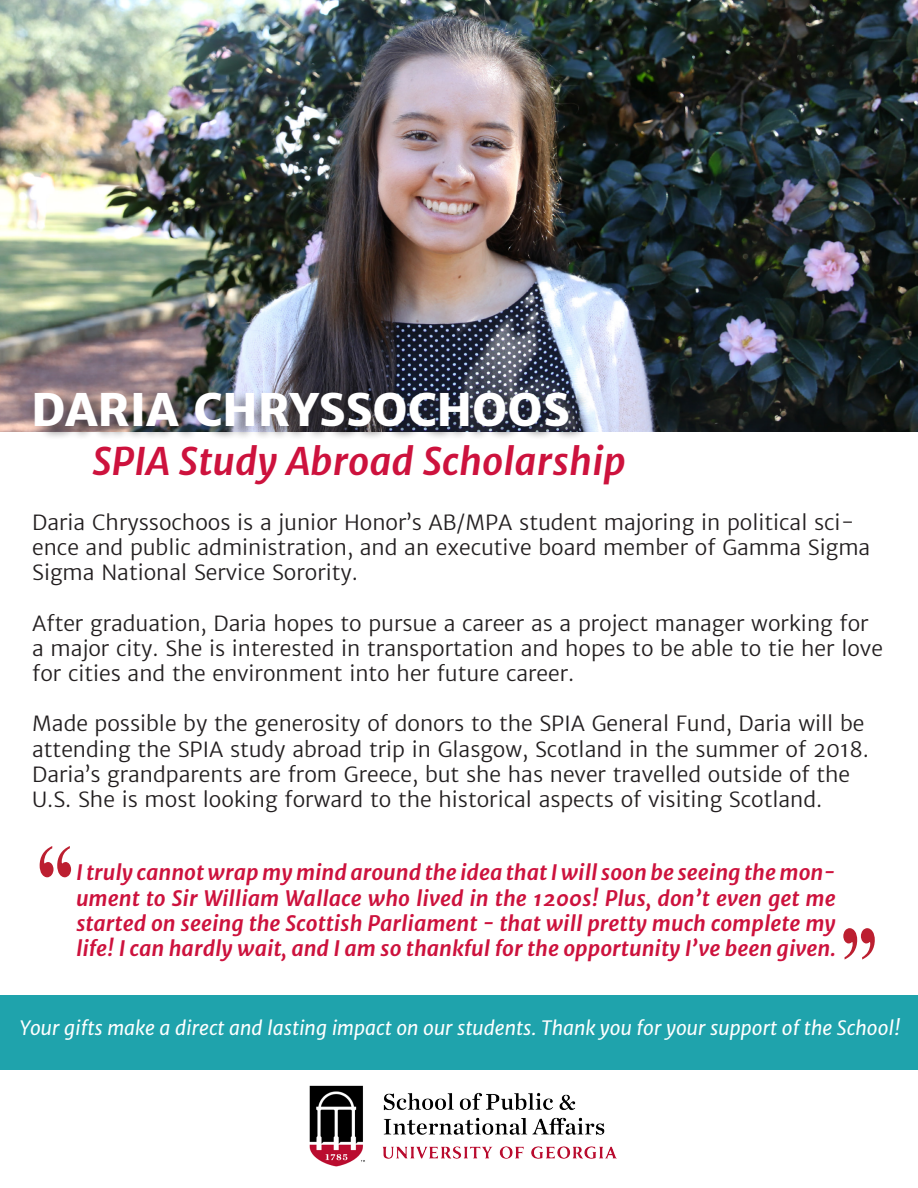
<style>
.page{position:relative;width:918px;height:1188px;background:#fff}
.page>*{position:absolute;margin:0;border:0;box-sizing:border-box;transform-origin:0 0}
.t1{font:700 96px "Times New Roman";color:#bc1f30;scale:.78 1}
.t2{font:800 45px "Merriweather Sans";color:#fff}
.t3{font:italic 700 37.5px "Merriweather Sans";color:#cd123d}
.t4{font:300 21px/25.2px "Merriweather Sans";color:#231f20}
.t5{font:italic 700 21px/25.2px "Merriweather Sans";color:#cd123d;text-align:justify}
.t6{font:italic 19.5px "Merriweather Sans";color:#fff}
</style>
<div class="page">
<img style="left:0;top:0;width:918px;height:432px">
<div style="left:40px;top:390px;width:549px;height:50px;background:#231f20;opacity:.5"></div>
<div style="left:0;top:996px;width:918px;height:74px;background:#1fa3ac"></div>
<img style="left:309px;top:1085px;width:307px;height:82px">
<p class="t2" style="left:31px;top:380px;width:540px">DARIA CHRYSSOCHOOS</p>
<p class="t3" style="left:92px;top:437px;width:535px">SPIA Study Abroad Scholarship</p>
<p class="t4" style="left:32px;top:509px;width:840px">Daria Chryssochoos is a junior Honor’s AB/MPA student majoring in political sci&shy;ence and public administration, and an executive board member of Gamma Sigma<br>Sigma National Service Sorority.</p>
<p class="t4" style="left:32px;top:610px;width:852px">After graduation, Daria hopes to pursue a career as a project manager working for a major city. She is interested in transportation and hopes to be able to tie her love for cities and the environment into her future career.</p>
<p class="t4" style="left:32px;top:711px;width:838px">Made possible by the generosity of donors to the SPIA General Fund, Daria will be attending the SPIA study abroad trip in Glasgow, Scotland in the summer of 2018.<br>Daria’s grandparents are from Greece, but she has never travelled outside of the U.S. She is most looking forward to the historical aspects of visiting Scotland.</p>
<p class="t1" style="left:37px;top:813px;width:49px">“</p>
<p class="t5" style="left:76px;top:860px;width:761px">I truly cannot wrap my mind around the idea that I will soon be seeing the mon&shy;ument to Sir William Wallace who lived in the 1200s! Plus, don’t even get me started on seeing the Scottish Parliament - that will pretty much complete my life! I can hardly wait, and I am so thankful for the opportunity I’ve been given.</p>
<p class="t1" style="left:840px;top:895px;width:50px">”</p>
<p class="t6" style="left:20px;top:1016px;width:882px">Your gifts make a direct and lasting impact on our students. Thank you for your support of the School!</p>
</div>
